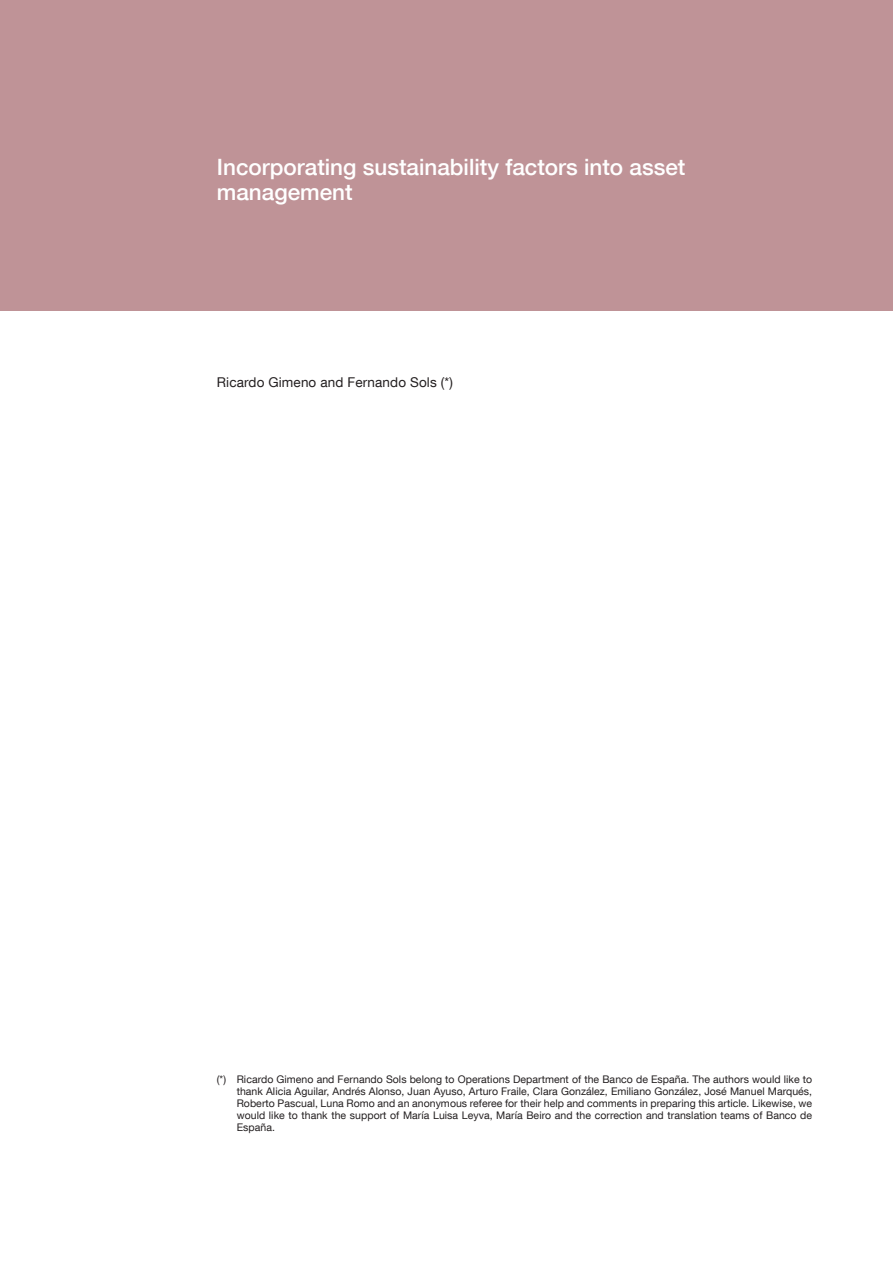
<style>
.page{position:relative;width:893px;height:1263px;background:#fff}
.page>*{position:absolute;margin:0;border:0;box-sizing:border-box;transform-origin:0 0}
.t1{font:500 22.5px/25.5px "Bd E Neue Helvetica";color:#fff}
.t2{font:13.5px "Bd E Neue Helvetica";letter-spacing:.01em;color:#231f20}
.t3{font:10.5px/12px "Bd E Neue Helvetica";letter-spacing:.005em;color:#231f20;text-align:justify}
</style>
<div class="page">
<div style="left:0;top:0;width:893px;height:310px;background:#bf9397"></div>
<h1 class="t1" style="left:217px;top:154px;width:470px">Incorporating sustainability factors into asset management</h1>
<p class="t2" style="left:217px;top:373px;width:238px">Ricardo Gimeno and Fernando Sols (*)</p>
<p class="t3" style="left:237px;top:1073px;width:577px;text-indent:-20px">(*) Ricardo Gimeno and Fernando Sols belong to Operations Department of the Banco de España. The authors would like to thank Alicia Aguilar, Andrés Alonso, Juan Ayuso, Arturo Fraile, Clara González, Emiliano González, José Manuel Marqués, Roberto Pascual, Luna Romo and an anonymous referee for their help and comments in preparing this article. Likewise, we would like to thank the support of María Luisa Leyva, María Beiro and the correction and translation teams of Banco de España.</p>
</div>
